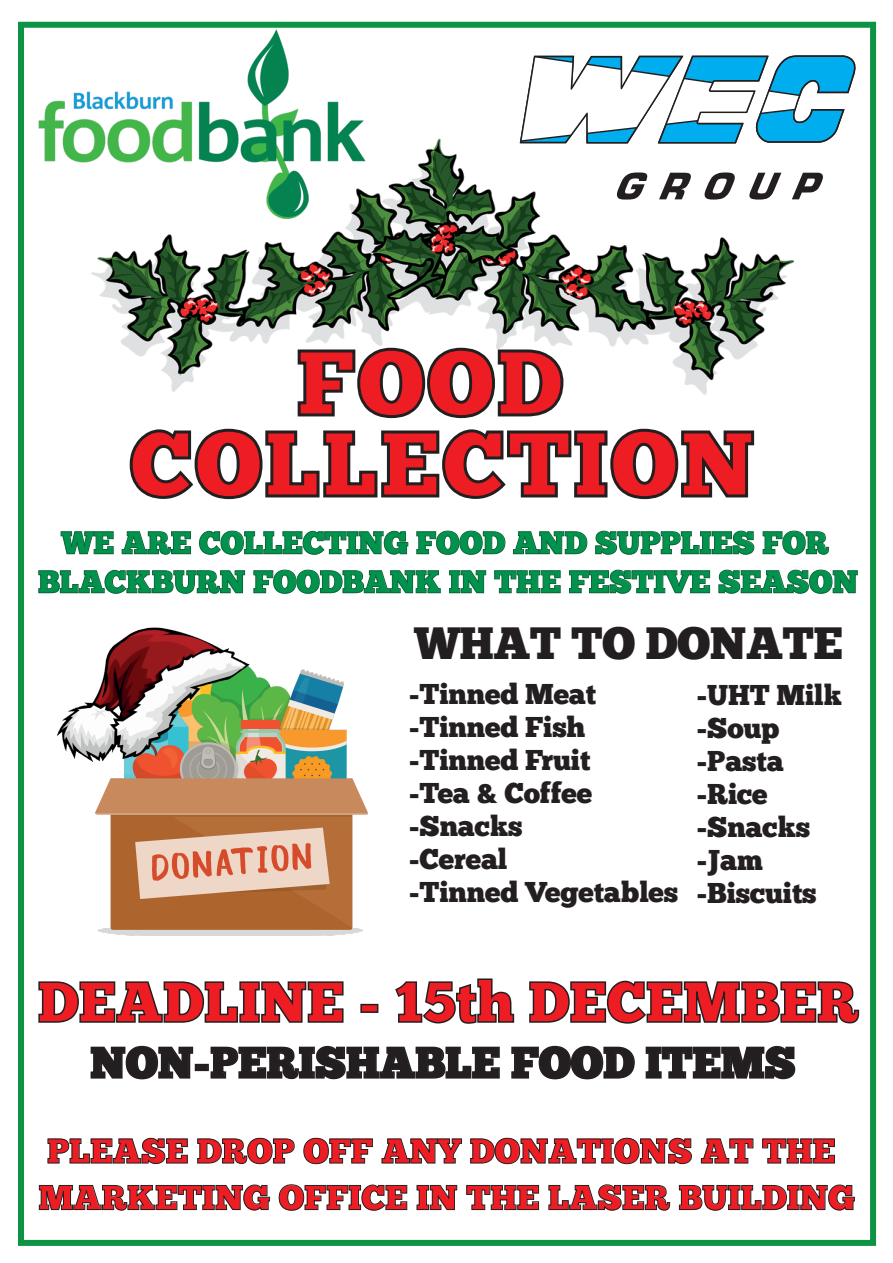
<style>
.page{position:relative;width:893px;height:1263px;background:#fff}
.page>*{position:absolute;margin:0;border:0;box-sizing:border-box;transform-origin:0 0}
.t1{font:91.5px/81px "Chunk Five Ex";letter-spacing:.025em;color:#ee1d23;text-align:center}
.t2{font:57px "Chunk Five Ex";color:#ee1d23}
.t3{font:45px "Chunk Five Ex";letter-spacing:-.015em;color:#231f20}
.t4{font:43.5px "Chunk Five Ex";color:#231f20}
.t5{font:34.5px/46.5px "Chunk Five Ex";color:#ee1d23}
.t6{font:31.5px/39px "Chunk Five Ex";color:#00934d;text-align:center}
.t7{font:28.5px/33px "Chunk Five Ex";letter-spacing:-.005em;color:#231f20}
</style>
<div class="page">
<div style="left:18px;top:22px;width:858px;height:1224px;border:6px solid #0d9344"></div>
<img style="left:57px;top:574px;width:311px;height:362px">
<svg style="left:129px;top:443px;width:626px;height:57px"></svg>
<svg style="left:90px;top:1045px;width:104px;height:35px"></svg>
<div style="left:195px;top:1064px;width:14px;height:7px;border:2px solid #231f20"></div>
<svg style="left:210px;top:1045px;width:290px;height:35px"></svg>
<svg style="left:511px;top:1045px;width:124px;height:35px"></svg>
<svg style="left:645px;top:1045px;width:151px;height:35px"></svg>
<svg style="left:38px;top:981px;width:306px;height:42px"></svg>
<div style="left:360px;top:1004px;width:18px;height:9px;border:2px solid #231f20"></div>
<svg style="left:395px;top:978px;width:120px;height:46px"></svg>
<svg style="left:529px;top:980px;width:331px;height:44px"></svg>
<svg style="left:47px;top:1137px;width:141px;height:27px"></svg>
<svg style="left:197px;top:1137px;width:98px;height:27px"></svg>
<svg style="left:303px;top:1137px;width:70px;height:27px"></svg>
<svg style="left:381px;top:1138px;width:81px;height:26px"></svg>
<svg style="left:470px;top:1137px;width:222px;height:27px"></svg>
<svg style="left:701px;top:1138px;width:53px;height:26px"></svg>
<svg style="left:762px;top:1138px;width:73px;height:26px"></svg>
<svg style="left:39px;top:1184px;width:231px;height:27px"></svg>
<svg style="left:278px;top:1184px;width:129px;height:27px"></svg>
<svg style="left:416px;top:1185px;width:41px;height:25px"></svg>
<svg style="left:466px;top:1185px;width:73px;height:25px"></svg>
<svg style="left:548px;top:1184px;width:122px;height:27px"></svg>
<svg style="left:679px;top:1184px;width:176px;height:27px"></svg>
<svg style="left:60px;top:531px;width:54px;height:23px"></svg>
<svg style="left:121px;top:531px;width:70px;height:24px"></svg>
<svg style="left:199px;top:530px;width:210px;height:25px"></svg>
<svg style="left:416px;top:530px;width:90px;height:25px"></svg>
<svg style="left:513px;top:531px;width:75px;height:23px"></svg>
<svg style="left:595px;top:530px;width:160px;height:25px"></svg>
<svg style="left:762px;top:530px;width:67px;height:25px"></svg>
<svg style="left:38px;top:569px;width:207px;height:25px"></svg>
<svg style="left:253px;top:569px;width:188px;height:25px"></svg>
<svg style="left:449px;top:570px;width:37px;height:23px"></svg>
<svg style="left:494px;top:570px;width:67px;height:23px"></svg>
<svg style="left:569px;top:569px;width:141px;height:25px"></svg>
<svg style="left:718px;top:569px;width:140px;height:25px"></svg>
<img style="left:18px;top:21px;width:373px;height:220px">
<img style="left:92px;top:92px;width:701px;height:351px">
<svg style="left:616px;top:172px;width:32px;height:28px"></svg>
<svg style="left:659px;top:173px;width:32px;height:26px"></svg>
<svg style="left:704px;top:172px;width:31px;height:28px"></svg>
<svg style="left:749px;top:173px;width:32px;height:27px"></svg>
<svg style="left:792px;top:173px;width:31px;height:26px"></svg>
<svg style="left:520px;top:55px;width:336px;height:88px"></svg>
<h1 class="t1" style="left:130px;top:341px;width:627px">FOOD<br>COLLECTION</h1>
<p class="t6" style="left:38px;top:522px;width:821px">WE ARE COLLECTING FOOD AND SUPPLIES FOR<br>BLACKBURN FOODBANK IN THE FESTIVE SEASON</p>
<h3 class="t3" style="left:414px;top:609px;width:430px">WHAT TO DONATE</h3>
<p class="t7" style="left:409px;top:677px;width:271px">-Tinned Meat -Tinned Fish -Tinned Fruit<br>-Tea &amp; Coffee -Snacks<br>-Cereal<br>-Tinned Vegetables</p>
<p class="t7" style="left:696px;top:677px;width:147px">-UHT Milk -Soup -Pasta -Rice -Snacks -Jam -Biscuits</p>
<h2 class="t2" style="left:38px;top:959px;width:823px">DEADLINE - 15th DECEMBER</h2>
<h3 class="t4" style="left:90px;top:1030px;width:707px">NON-PERISHABLE FOOD ITEMS</h3>
<p class="t5" style="left:39px;top:1127px;width:818px">PLEASE DROP OFF ANY DONATIONS AT THE<br>MARKETING OFFICE IN THE LASER BUILDING</p>
</div>
